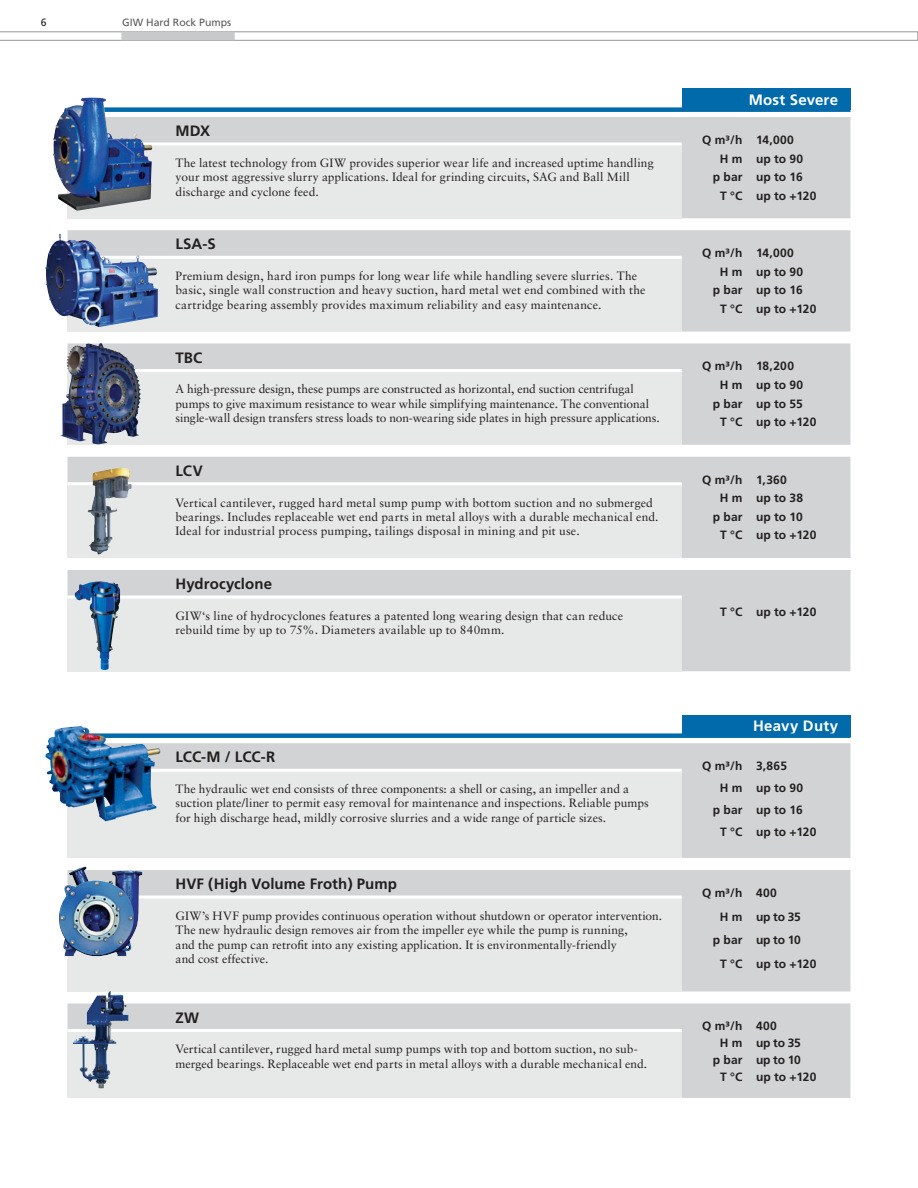
<style>
.page{position:relative;width:918px;height:1188px;background:#fff}
.page>*{position:absolute;margin:0;border:0;box-sizing:border-box;transform-origin:0 0}
.product_labels{font:700 15px "Frutiger";letter-spacing:.005em;color:#231f20}
.t1{font:700 15px "Frutiger";letter-spacing:.015em;color:#fff}
.product_descriptions{font:12px/14.4px "Sabon";letter-spacing:.005em;color:#231f20}
.product_specs{font:700 12px "Frutiger";letter-spacing:.01em;color:#231f20}
.t2{font:10.5px "Frutiger";color:#58595b}
.t3{font:10.5px "Frutiger";color:#231f20}
</style>
<div class="page">
<div style="left:152px;top:117px;width:698px;height:101px;background:#d1d3d4"></div>
<div style="left:68px;top:144px;width:614px;height:74px;background:#e7e8e8"></div>
<hr style="left:68px;top:142px;width:614px;height:3px;background:#fff">
<div style="left:68px;top:230px;width:782px;height:102px;background:#d1d3d4"></div>
<div style="left:68px;top:257px;width:614px;height:75px;background:#e7e8e8"></div>
<hr style="left:68px;top:256px;width:614px;height:3px;background:#fff">
<div style="left:141px;top:344px;width:709px;height:101px;background:#d1d3d4"></div>
<div style="left:68px;top:370px;width:614px;height:75px;background:#e7e8e8"></div>
<hr style="left:68px;top:369px;width:614px;height:3px;background:#fff">
<div style="left:68px;top:457px;width:782px;height:101px;background:#d1d3d4"></div>
<div style="left:68px;top:484px;width:614px;height:74px;background:#e7e8e8"></div>
<hr style="left:68px;top:482px;width:614px;height:3px;background:#fff">
<div style="left:68px;top:570px;width:782px;height:101px;background:#d1d3d4"></div>
<div style="left:68px;top:597px;width:614px;height:74px;background:#e7e8e8"></div>
<hr style="left:68px;top:595px;width:614px;height:3px;background:#fff">
<div style="left:163px;top:743px;width:687px;height:115px;background:#d1d3d4"></div>
<div style="left:68px;top:770px;width:614px;height:88px;background:#e7e8e8"></div>
<hr style="left:68px;top:769px;width:614px;height:3px;background:#fff">
<div style="left:145px;top:870px;width:705px;height:122px;background:#d1d3d4"></div>
<div style="left:68px;top:897px;width:614px;height:95px;background:#e7e8e8"></div>
<hr style="left:68px;top:895px;width:614px;height:3px;background:#fff">
<div style="left:68px;top:1004px;width:782px;height:94px;background:#d1d3d4"></div>
<div style="left:68px;top:1030px;width:614px;height:68px;background:#e7e8e8"></div>
<hr style="left:68px;top:1029px;width:614px;height:3px;background:#fff">
<div style="left:682px;top:89px;width:168px;height:21px;background:#006aab"></div>
<div style="left:68px;top:107px;width:782px;height:5px;background:#006aab"></div>
<img style="left:53px;top:97px;width:99px;height:114px">
<img style="left:45px;top:234px;width:43px;height:90px">
<img style="left:58px;top:866px;width:87px;height:94px">
<svg style="left:70px;top:990px;width:62px;height:99px"></svg>
<div style="left:682px;top:715px;width:168px;height:21px;background:#006aab"></div>
<div style="left:68px;top:733px;width:782px;height:5px;background:#006aab"></div>
<img style="left:45px;top:726px;width:118px;height:100px">
<img style="left:88px;top:469px;width:44px;height:85px">
<img style="left:61px;top:343px;width:80px;height:102px">
<img style="left:75px;top:584px;width:45px;height:86px">
<svg style="left:0;top:32px;width:918px;height:8px"></svg>
<div style="left:121px;top:32px;width:114px;height:8px;background:#c7c9cb"></div>
<p class="t3" style="left:41px;top:16px;width:7px">6</p>
<p class="t2" style="left:122px;top:16px;width:111px">GIW Hard Rock Pumps</p>
<p class="product_labels" style="left:176px;top:122px;width:36px">MDX</p>
<p class="t1" style="left:749px;top:91px;width:91px">Most Severe</p>
<p class="product_specs" style="left:702px;top:133px;width:42px">Q m³/h</p>
<p class="product_specs" style="left:756px;top:133px;width:39px">14,000</p>
<p class="product_descriptions" style="left:176px;top:155px;width:480px">The latest technology from GIW provides superior wear life and increased uptime handling your most aggressive slurry applications. Ideal for grinding circuits, SAG and Ball Mill discharge and cyclone feed.</p>
<p class="product_specs" style="left:720px;top:151px;width:24px">H m</p>
<p class="product_specs" style="left:756px;top:151px;width:49px">up to 90</p>
<p class="product_specs" style="left:713px;top:170px;width:31px">p bar</p>
<p class="product_specs" style="left:756px;top:170px;width:48px">up to 16</p>
<p class="product_specs" style="left:720px;top:188px;width:24px">T °C</p>
<p class="product_specs" style="left:756px;top:188px;width:62px">up to +120</p>
<p class="product_labels" style="left:176px;top:235px;width:42px">LSA-S</p>
<p class="product_specs" style="left:702px;top:246px;width:42px">Q m³/h</p>
<p class="product_specs" style="left:756px;top:246px;width:39px">14,000</p>
<p class="product_descriptions" style="left:176px;top:269px;width:472px">Premium design, hard iron pumps for long wear life while handling severe slurries. The basic, single wall construction and heavy suction, hard metal wet end combined with the cartridge bearing assembly provides maximum reliability and easy maintenance.</p>
<p class="product_specs" style="left:720px;top:265px;width:24px">H m</p>
<p class="product_specs" style="left:756px;top:265px;width:49px">up to 90</p>
<p class="product_specs" style="left:713px;top:283px;width:31px">p bar</p>
<p class="product_specs" style="left:756px;top:283px;width:48px">up to 16</p>
<p class="product_specs" style="left:720px;top:302px;width:24px">T °C</p>
<p class="product_specs" style="left:756px;top:302px;width:62px">up to +120</p>
<p class="product_labels" style="left:176px;top:349px;width:28px">TBC</p>
<p class="product_specs" style="left:702px;top:359px;width:42px">Q m³/h</p>
<p class="product_specs" style="left:756px;top:359px;width:40px">18,200</p>
<p class="product_descriptions" style="left:176px;top:382px;width:486px">A high-pressure design, these pumps are constructed as horizontal, end suction centrifugal pumps to give maximum resistance to wear while simplifying maintenance. The conventional single-wall design transfers stress loads to non-wearing side plates in high pressure applications.</p>
<p class="product_specs" style="left:720px;top:378px;width:24px">H m</p>
<p class="product_specs" style="left:756px;top:378px;width:49px">up to 90</p>
<p class="product_specs" style="left:713px;top:396px;width:31px">p bar</p>
<p class="product_specs" style="left:756px;top:396px;width:49px">up to 55</p>
<p class="product_specs" style="left:720px;top:415px;width:24px">T °C</p>
<p class="product_specs" style="left:756px;top:415px;width:62px">up to +120</p>
<p class="product_labels" style="left:176px;top:462px;width:29px">LCV</p>
<p class="product_specs" style="left:702px;top:473px;width:42px">Q m³/h</p>
<p class="product_specs" style="left:756px;top:473px;width:32px">1,360</p>
<p class="product_descriptions" style="left:176px;top:495px;width:485px">Vertical cantilever, rugged hard metal sump pump with bottom suction and no submerged bearings. Includes replaceable wet end parts in metal alloys with a durable mechanical end.<br>Ideal for industrial process pumping, tailings disposal in mining and pit use.</p>
<p class="product_specs" style="left:720px;top:491px;width:24px">H m</p>
<p class="product_specs" style="left:756px;top:491px;width:49px">up to 38</p>
<p class="product_specs" style="left:713px;top:510px;width:31px">p bar</p>
<p class="product_specs" style="left:756px;top:510px;width:48px">up to 10</p>
<p class="product_specs" style="left:720px;top:528px;width:24px">T °C</p>
<p class="product_specs" style="left:756px;top:528px;width:62px">up to +120</p>
<p class="product_labels" style="left:176px;top:575px;width:98px">Hydrocyclone</p>
<p class="product_descriptions" style="left:176px;top:608px;width:449px">GIW‘s line of hydrocyclones features a patented long wearing design that can reduce rebuild time by up to 75%. Diameters available up to 840mm.</p>
<p class="product_specs" style="left:720px;top:604px;width:24px">T °C</p>
<p class="product_specs" style="left:756px;top:604px;width:62px">up to +120</p>
<p class="product_labels" style="left:176px;top:748px;width:101px">LCC-M / LCC-R</p>
<p class="t1" style="left:753px;top:717px;width:86px">Heavy Duty</p>
<p class="product_specs" style="left:702px;top:759px;width:42px">Q m³/h</p>
<p class="product_specs" style="left:756px;top:759px;width:33px">3,865</p>
<p class="product_descriptions" style="left:176px;top:782px;width:475px">The hydraulic wet end consists of three components: a shell or casing, an impeller and a suction plate/liner to permit easy removal for maintenance and inspections. Reliable pumps for high discharge head, mildly corrosive slurries and a wide range of particle sizes.</p>
<p class="product_specs" style="left:720px;top:781px;width:24px">H m</p>
<p class="product_specs" style="left:756px;top:781px;width:49px">up to 90</p>
<p class="product_specs" style="left:713px;top:803px;width:31px">p bar</p>
<p class="product_specs" style="left:756px;top:803px;width:48px">up to 16</p>
<p class="product_specs" style="left:720px;top:825px;width:24px">T °C</p>
<p class="product_specs" style="left:756px;top:825px;width:62px">up to +120</p>
<p class="product_labels" style="left:176px;top:875px;width:223px">HVF (High Volume Froth) Pump</p>
<p class="product_specs" style="left:702px;top:886px;width:42px">Q m³/h</p>
<p class="product_specs" style="left:756px;top:886px;width:22px">400</p>
<p class="product_descriptions" style="left:176px;top:908px;width:488px">GIW’s HVF pump provides continuous operation without shutdown or operator intervention.<br>The new hydraulic design removes air from the impeller eye while the pump is running,<br>and the pump can retrofit into any existing application. It is environmentally-friendly<br>and cost effective.</p>
<p class="product_specs" style="left:720px;top:909px;width:24px">H m</p>
<p class="product_specs" style="left:756px;top:909px;width:46px">up to 35</p>
<p class="product_specs" style="left:713px;top:933px;width:31px">p bar</p>
<p class="product_specs" style="left:756px;top:933px;width:46px">up to 10</p>
<p class="product_specs" style="left:720px;top:957px;width:24px">T °C</p>
<p class="product_specs" style="left:756px;top:957px;width:62px">up to +120</p>
<p class="product_labels" style="left:176px;top:1009px;width:25px">ZW</p>
<p class="product_descriptions" style="left:176px;top:1042px;width:473px">Vertical cantilever, rugged hard metal sump pumps with top and bottom suction, no sub&shy;merged bearings. Replaceable wet end parts in metal alloys with a durable mechanical end.</p>
<p class="product_specs" style="left:702px;top:1019px;width:42px">Q m³/h</p>
<p class="product_specs" style="left:756px;top:1019px;width:22px">400</p>
<p class="product_specs" style="left:720px;top:1036px;width:24px">H m</p>
<p class="product_specs" style="left:756px;top:1036px;width:46px">up to 35</p>
<p class="product_specs" style="left:713px;top:1053px;width:31px">p bar</p>
<p class="product_specs" style="left:756px;top:1053px;width:46px">up to 10</p>
<p class="product_specs" style="left:720px;top:1070px;width:24px">T °C</p>
<p class="product_specs" style="left:756px;top:1070px;width:62px">up to +120</p>
</div>
